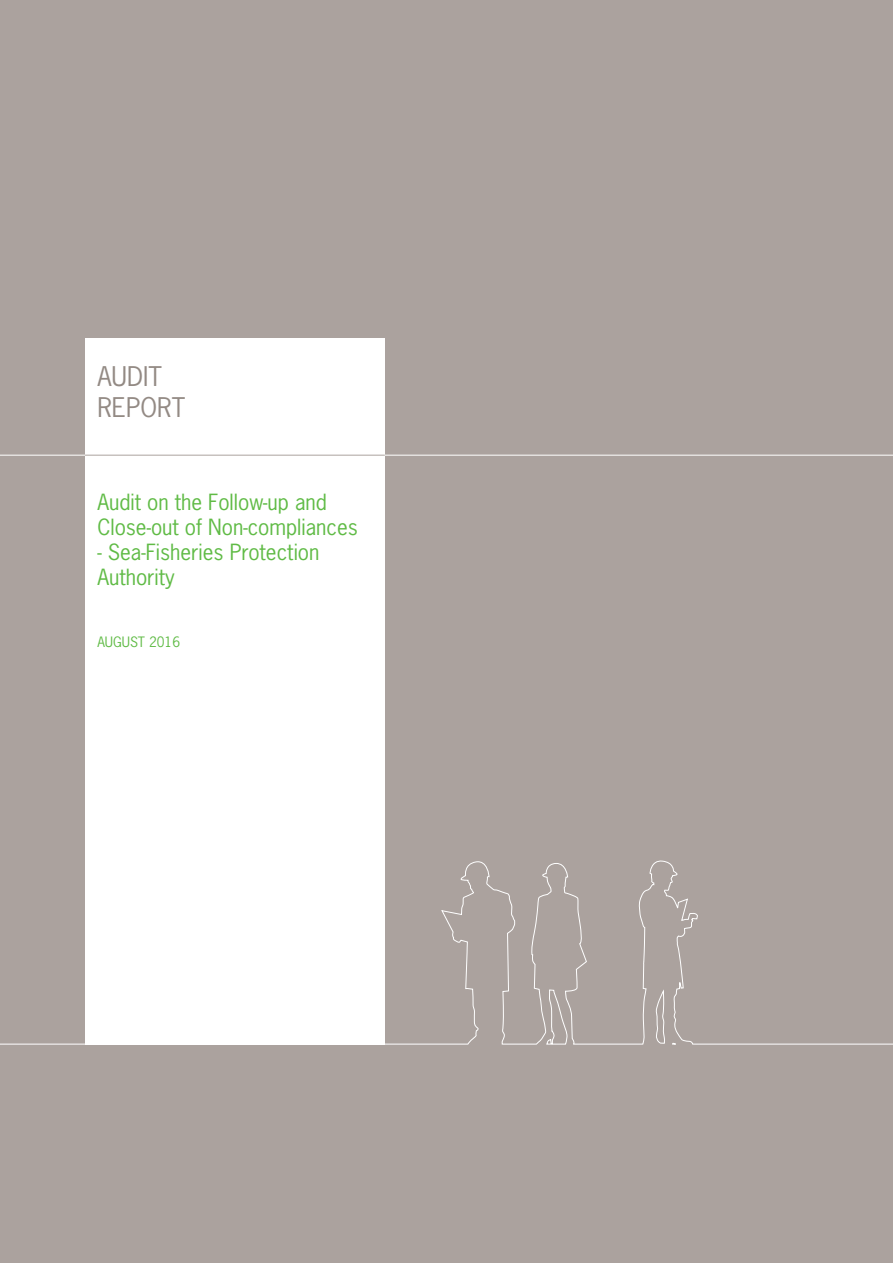
<style>
.page{position:relative;width:893px;height:1263px;background:#aba29e}
.page>*{position:absolute;margin:0;border:0;box-sizing:border-box;transform-origin:0 0}
.t1{font:25.5px/30.6px "News Gothic";color:#938a84}
.t2{font:21px/25.2px "News Gothic";color:#60bb46}
.t3{font:13.5px "News Gothic";color:#60bb46}
</style>
<div class="page">
<div style="left:85px;top:455px;width:300px;height:589px;background:#fff"></div>
<div style="left:85px;top:339px;width:300px;height:116px;background:#fff"></div>
<svg style="left:0;top:1043px;width:85px;height:2px"></svg>
<hr style="left:0;top:455px;width:893px;height:1px;background:#fff">
<hr style="left:85px;top:455px;width:300px;height:1px;background:#aba29e">
<svg style="left:373px;top:860px;width:520px;height:185px"></svg>
<p class="t1" style="left:97px;top:361px;width:89px">AUDIT<br>REPORT</p>
<p class="t2" style="left:97px;top:489px;width:262px">Audit on the Follow-up and<br>Close-out of Non-compliances</p>
<p class="t2" style="left:97px;top:539px;width:224px">- Sea-Fisheries Protection<br>Authority</p>
<p class="t3" style="left:97px;top:633px;width:84px">AUGUST 2016</p>
</div>
